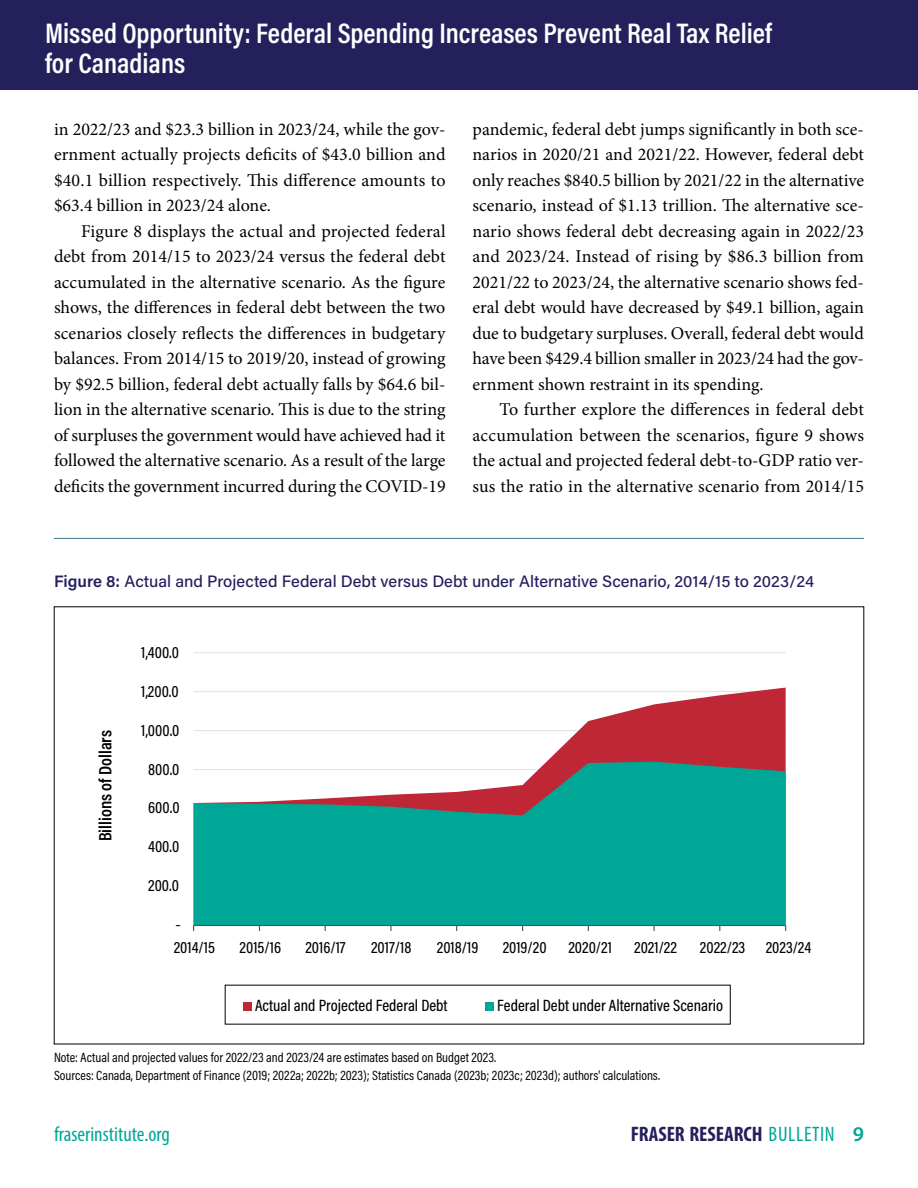
<style>
.page{position:relative;width:918px;height:1188px;background:#fff}
.page>*{position:absolute;margin:0;border:0;box-sizing:border-box;transform-origin:0 0}
.t1{font:600 28.5px/30px "Acumin Pro Cond";color:#fff}
.t2{font:700 condensed 21px "Myriad Pro";color:#24205c}
.t3{font:condensed 21px "Myriad Pro";color:#00a797}
.textindent{font:18px/25.5px "Minion Pro";color:#000;text-align:justify}
.t4{font:600 18px "Acumin Pro Cond";color:#000}
.t5{font:17.4px "Calibri";color:#000}
.t6{font:500 16.5px "Acumin Pro Cond";color:#000}
.figuretitle{font:500 16.5px "Acumin Pro";color:#24205c}
.tablenotes{font:13.5px "Acumin Pro Cond";color:#000}
.s1{font-weight:600}
.s2{font-weight:400;color:#00a797}
.s3{font-weight:600;font-stretch:normal;color:#00a797}
</style>
<div class="page">
<div style="left:0;top:0;width:918px;height:90px;background:#24205c"></div>
<hr style="left:194px;top:652px;width:592px;height:1px;background:#e0e5eb">
<svg style="left:194px;top:688px;width:592px;height:74px"></svg>
<svg style="left:194px;top:762px;width:592px;height:163px;background:#2aa99d"></svg>
<hr style="left:194px;top:925px;width:592px;height:1px;background:#44546a">
<div style="left:243px;top:1002px;width:8px;height:9px;background:#c02736"></div>
<div style="left:485px;top:1002px;width:9px;height:9px;background:#00a797"></div>
<hr style="left:54px;top:538px;width:810px;height:1px;background:#3e798c">
<h1 class="t1" style="left:45px;top:18px;width:729px">Missed Opportunity: Federal Spending Increases Prevent Real Tax Relief for Canadians</h1>
<p class="textindent" style="left:54px;top:116px;width:393px">in 2022/23 and $23.3 billion in 2023/24, while the gov&shy;ernment actually projects deficits of $43.0 billion and $40.1 billion respectively. This difference amounts to $63.4 billion in 2023/24 alone.</p>
<p class="textindent" style="left:54px;top:218px;width:393px;text-indent:27px">Figure 8 displays the actual and projected federal debt from 2014/15 to 2023/24 versus the federal debt accumulated in the alternative scenario. As the figure shows, the differences in federal debt between the two scenarios closely reflects the differences in budgetary balances. From 2014/15 to 2019/20, instead of growing by $92.5 billion, federal debt actually falls by $64.6 bil&shy;lion in the alternative scenario. This is due to the string of surpluses the government would have achieved had it followed the alternative scenario. As a result of the large deficits the government incurred during the COVID-19</p>
<p class="textindent" style="left:472px;top:116px;width:393px">pandemic, federal debt jumps significantly in both sce&shy;narios in 2020/21 and 2021/22. However, federal debt only reaches $840.5 billion by 2021/22 in the alternative scenario, instead of $1.13 trillion. The alternative sce&shy;nario shows federal debt decreasing again in 2022/23 and 2023/24. Instead of rising by $86.3 billion from 2021/22 to 2023/24, the alternative scenario shows fed&shy;eral debt would have decreased by $49.1 billion, again due to budgetary surpluses. Overall, federal debt would have been $429.4 billion smaller in 2023/24 had the gov&shy;ernment shown restraint in its spending.</p>
<p class="textindent" style="left:472px;top:397px;width:393px;text-indent:27px">To further explore the differences in federal debt accumulation between the scenarios, figure 9 shows the actual and projected federal debt-to-GDP ratio ver&shy;sus the ratio in the alternative scenario from 2014/15</p>
<p class="figuretitle" style="left:54px;top:569px;width:762px"><span class="s1">Figure 8:</span> Actual and Projected Federal Debt versus Debt under Alternative Scenario, 2014/15 to 2023/24</p>
<p class="t6" style="left:141px;top:641px;width:40px">1,400.0</p>
<p class="t4" style="left:94px;top:841px;width:113px;rotate:-90deg">Billions of Dollars</p>
<p class="t6" style="left:141px;top:680px;width:39px">1,200.0</p>
<p class="t6" style="left:141px;top:719px;width:40px">1,000.0</p>
<p class="t6" style="left:148px;top:758px;width:33px">800.0</p>
<p class="t6" style="left:148px;top:797px;width:33px">600.0</p>
<p class="t6" style="left:148px;top:836px;width:33px">400.0</p>
<p class="t6" style="left:148px;top:875px;width:32px">200.0</p>
<p class="t5" style="left:175px;top:913px;width:7px">-</p>
<p class="t6" style="left:174px;top:937px;width:43px">2014/15</p>
<p class="t6" style="left:240px;top:937px;width:43px">2015/16</p>
<p class="t6" style="left:305px;top:937px;width:42px">2016/17</p>
<p class="t6" style="left:371px;top:937px;width:42px">2017/18</p>
<p class="t6" style="left:437px;top:937px;width:43px">2018/19</p>
<p class="t6" style="left:503px;top:937px;width:45px">2019/20</p>
<p class="t6" style="left:568px;top:937px;width:45px">2020/21</p>
<p class="t6" style="left:634px;top:937px;width:44px">2021/22</p>
<p class="t6" style="left:700px;top:937px;width:113px">2022/23 2023/24</p>
<p class="t6" style="left:255px;top:995px;width:194px">Actual and Projected Federal Debt</p>
<p class="t6" style="left:497px;top:995px;width:227px">Federal Debt under Alternative Scenario</p>
<p class="tablenotes" style="left:54px;top:1049px;width:444px">Note: Actual and projected values for 2022/23 and 2023/24 are estimates based on Budget 2023.</p>
<p class="tablenotes" style="left:54px;top:1067px;width:608px">Sources: Canada, Department of Finance (2019; 2022a; 2022b; 2023); Statistics Canada (2023b; 2023c; 2023d); authors' calculations.</p>
<p class="t3" style="left:54px;top:1121px;width:117px">fraserinstitute.org</p>
<p class="t2" style="left:631px;top:1121px;width:235px">FRASER RESEARCH <span class="s2">BULLETIN</span> <span class="s3">9</span></p>
</div>
